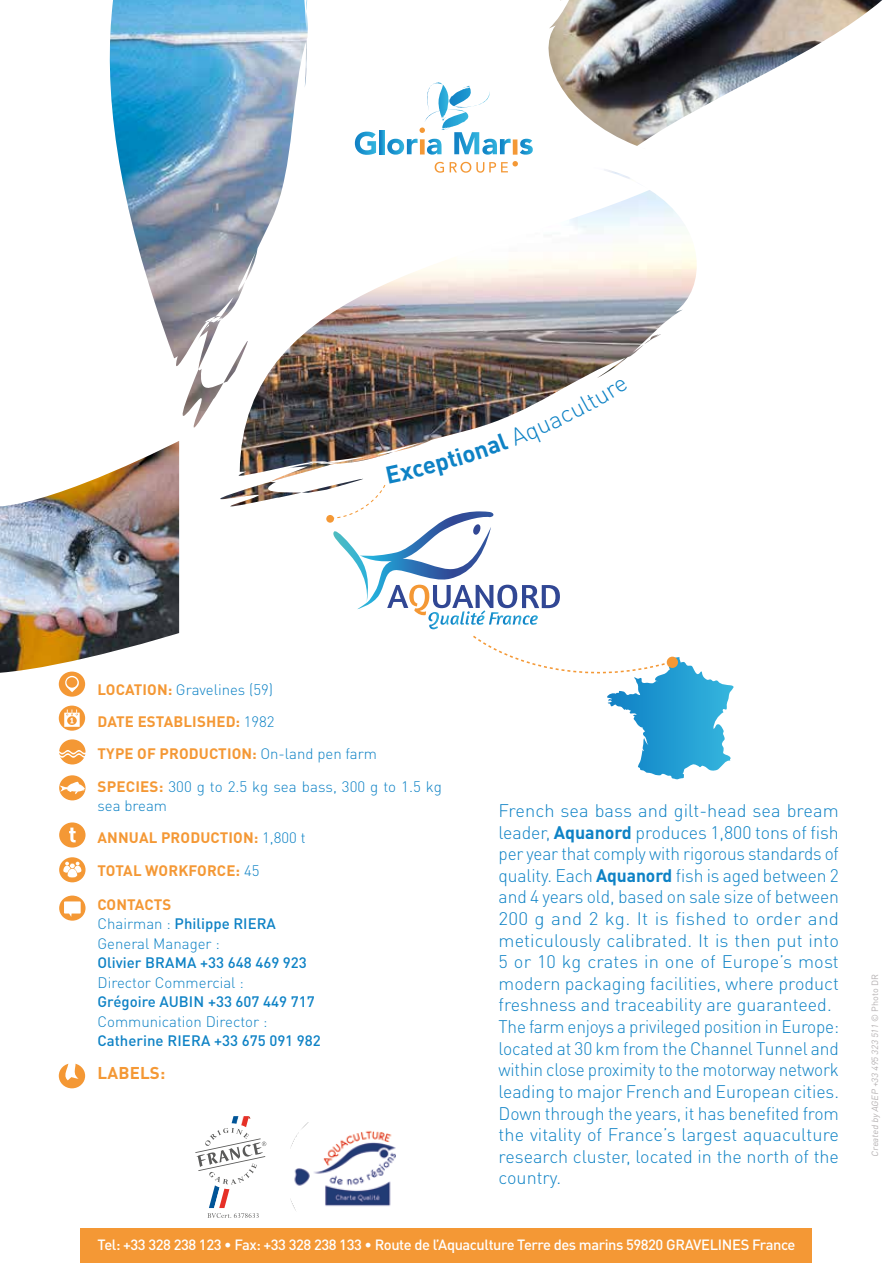
<style>
.page{position:relative;width:893px;height:1263px;background:#fff}
.page>*{position:absolute;margin:0;border:0;box-sizing:border-box;transform-origin:0 0}
.t1{font:300 18px/21.6px "DINOT";letter-spacing:-.005em;color:#0e82c5}
.t2{font:700 16.95px "DINOT";letter-spacing:.01em;color:#f49835}
.t3{font:300 15px/32.2px "DINOT";color:#0e82c5}
.t4{font:500 15px "DINOT";color:#0e82c5}
.t5{font:700 15px/32.2px "DINOT";letter-spacing:.01em;color:#f49835}
.t6{font:500 14.7px "DINOT";letter-spacing:-.03em;color:#fff}
.t7{font:italic 9px "DINOT";color:#b5b1b2}
.s1{font-weight:700;color:#f49835}
.s2{font-weight:300;color:#0e82c5}
.s3{font-weight:500}
.s4{font-weight:700}
.s5{font-style:normal}
</style>
<div class="page">
<div style="left:59px;top:1063px;width:26px;height:25px;background:#f49835;border-radius:50%"></div>
<svg style="left:60px;top:1063px;width:21px;height:17px"></svg>
<svg style="left:59px;top:857px;width:27px;height:25px"></svg>
<svg style="left:63px;top:862px;width:18px;height:16px"></svg>
<svg style="left:59px;top:895px;width:27px;height:26px"></svg>
<svg style="left:64px;top:901px;width:17px;height:16px"></svg>
<div style="left:59px;top:706px;width:26px;height:25px;background:#f49835;border-radius:50%"></div>
<svg style="left:64px;top:709px;width:16px;height:18px"></svg>
<div style="left:59px;top:775px;width:27px;height:25px;background:#f49835;border-radius:50%"></div>
<svg style="left:60px;top:781px;width:25px;height:13px"></svg>
<div style="left:59px;top:822px;width:27px;height:25px;background:#f49835;border-radius:50%"></div>
<svg style="left:69px;top:827px;width:7px;height:15px"></svg>
<div style="left:59px;top:739px;width:27px;height:25px;background:#f49835;border-radius:50%"></div>
<svg style="left:59px;top:750px;width:27px;height:8px"></svg>
<div style="left:326px;top:515px;width:8px;height:8px;background:#f49835;border-radius:50%"></div>
<svg style="left:355px;top:132px;width:21px;height:23px"></svg>
<svg style="left:380px;top:131px;width:4px;height:23px"></svg>
<svg style="left:387px;top:82px;width:146px;height:85px"></svg>
<div style="left:81px;top:1229px;width:731px;height:34px;background:#f49835"></div>
<div style="left:59px;top:671px;width:26px;height:26px;background:#f49835;border-radius:50%"></div>
<svg style="left:65px;top:676px;width:14px;height:16px"></svg>
<div style="left:66px;top:677px;width:11px;height:11px;background:#f49835;border-radius:50%"></div>
<img style="left:109px;top:0;width:199px;height:372px">
<img style="left:233px;top:167px;width:464px;height:311px">
<img style="left:548px;top:0;width:334px;height:146px">
<img style="left:0;top:441px;width:179px;height:232px">
<svg style="left:195px;top:1116px;width:71px;height:102px"></svg>
<img style="left:290px;top:1122px;width:105px;height:89px">
<svg style="left:330px;top:378px;width:404px;height:402px"></svg>
<p class="t3" style="left:98px;top:672px;width:346px"><span class="s1">LOCATION:</span> Gravelines (59)<br><span class="s1">DATE ESTABLISHED:</span> 1982<br><span class="s1">TYPE OF PRODUCTION:</span> On-land pen farm <span class="s1">SPECIES:</span> 300 g to 2.5 kg sea bass, 300 g to 1.5 kg</p>
<p class="t5" style="left:97px;top:789px;width:210px"><span class="s2">sea bream<br></span>ANNUAL PRODUCTION: <span class="s2">1,800 t<br></span>TOTAL WORKFORCE: <span class="s2">45</span></p>
<p class="t3" style="left:97px;top:894px;width:180px;line-height:19.5px"><span class="s1">CONTACTS<br></span>Chairman : <span class="s3">Philippe RIERA<br></span>General Manager :</p>
<p class="t4" style="left:97px;top:953px;width:211px">Olivier BRAMA +33 648 469 923</p>
<p class="t3" style="left:97px;top:966px;width:148px">Director Commercial :</p>
<p class="t4" style="left:97px;top:992px;width:219px">Grégoire AUBIN +33 607 449 717</p>
<p class="t3" style="left:97px;top:1005px;width:171px">Communication Director :</p>
<p class="t4" style="left:97px;top:1031px;width:225px">Catherine RIERA +33 675 091 982</p>
<p class="t2" style="left:98px;top:1062px;width:69px">LABELS:</p>
<p class="t1" style="left:499px;top:799px;width:342px">French sea bass and gilt-head sea bream leader, <span class="s4">Aquanord</span> produces 1,800 tons of fish per year that comply with rigorous standards of quality. Each <span class="s4">Aquanord</span> fish is aged between 2 and 4 years old, based on sale size of between 200 g and 2 kg. It is fished to order and meticulously calibrated. It is then put into 5 or 10 kg crates in one of Europe’s most modern packaging facilities, where product freshness and traceability are guaranteed.<br>The farm enjoys a privileged position in Europe: located at 30 km from the Channel Tunnel and within close proximity to the motorway network leading to major French and European cities.<br>Down through the years, it has benefited from the vitality of France’s largest aquaculture research cluster, located in the north of the country.</p>
<p class="t6" style="left:98px;top:1234px;width:699px">Tel: +33 328 238 123 • Fax: +33 328 238 133 • Route de l’Aquaculture Terre des marins 59820 GRAVELINES France</p>
<p class="t7" style="left:869px;top:1157px;width:184px;rotate:-90deg">Created by AGEP +33 495 323 511 <span class="s5">© P h o t o D R</span></p>
</div>
